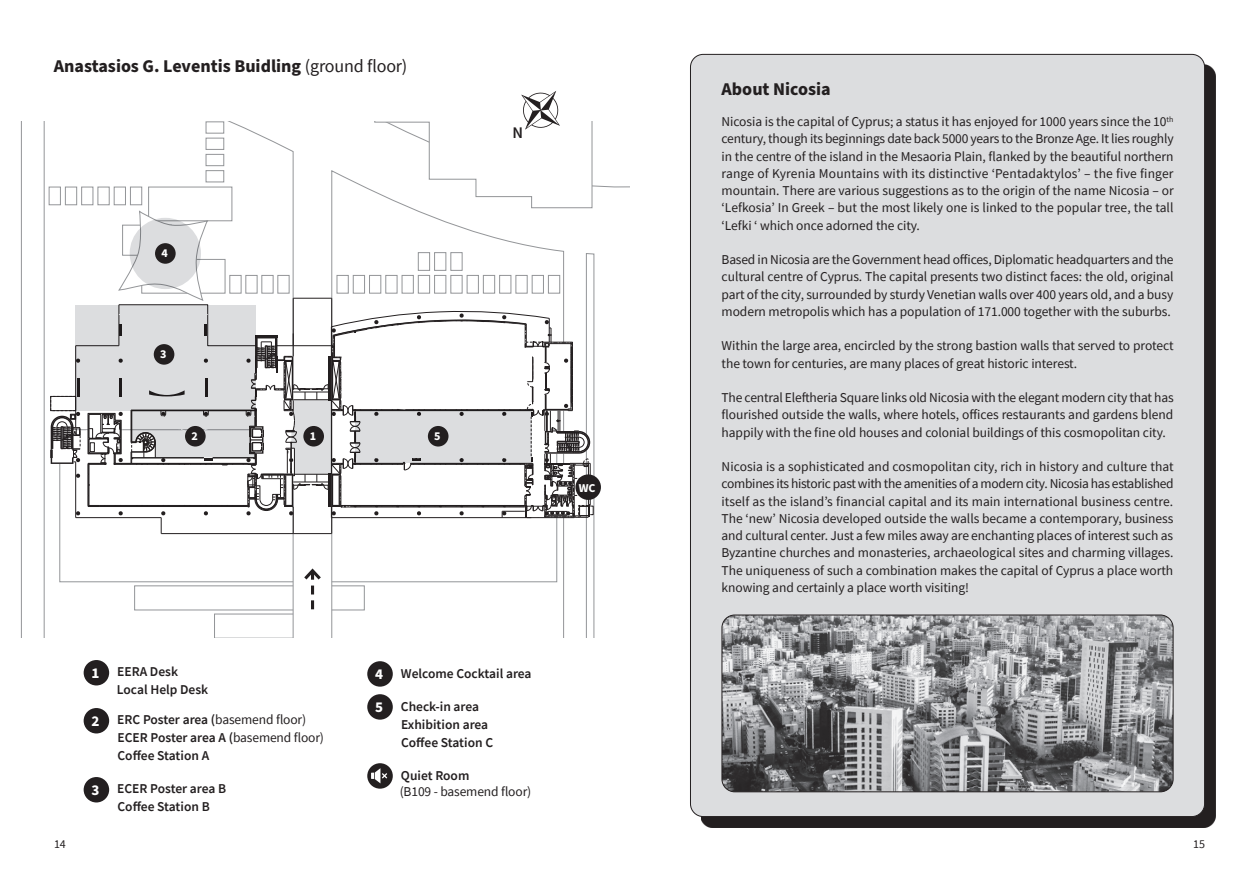
<style>
.page{position:relative;width:1259px;height:893px;background:#fff}
.page>*{position:absolute;margin:0;border:0;box-sizing:border-box;transform-origin:0 0}
.t1{font:700 18px "Source Sans Pro";color:#231f20}
.t2{font:600 16.2px "Source Sans Pro";color:#231f20}
.t3{font:700 15px "Source Sans Pro";color:#fff}
.t4{font:13.5px/17.2px "Source Sans Pro";letter-spacing:-.005em;color:#231f20;text-align:justify}
.t5{font:600 13.5px "Source Sans Pro";color:#231f20}
.t6{font:700 12px "Source Sans Pro";color:#fff}
.t7{font:12px "Source Sans Pro";color:#231f20}
.s1{font-weight:400}
</style>
<div class="page">
<img style="left:20px;top:121px;width:609px;height:517px">
<hr style="left:75px;top:346px;width:1px;height:81px;background:#231f20">
<hr style="left:75px;top:462px;width:1px;height:56px;background:#231f20">
<svg style="left:76px;top:511px;width:4px;height:4px"></svg>
<svg style="left:76px;top:474px;width:4px;height:4px"></svg>
<hr style="left:76px;top:517px;width:85px;height:1px;background:#231f20">
<svg style="left:50px;top:412px;width:31px;height:52px"></svg>
<div style="left:50px;top:396px;width:26px;height:15px;border:1px solid #231f20"></div>
<div style="left:84px;top:660px;width:25px;height:25px;background:#231f20;border-radius:50%"></div>
<div style="left:84px;top:708px;width:25px;height:25px;background:#231f20;border-radius:50%"></div>
<div style="left:84px;top:777px;width:25px;height:25px;background:#231f20;border-radius:50%"></div>
<div style="left:76px;top:305px;width:180px;height:105px;background:#dcdddf"></div>
<svg style="left:301px;top:566px;width:23px;height:43px"></svg>
<div style="left:575px;top:474px;width:26px;height:26px;background:#231f20;border-radius:50%"></div>
<svg style="left:87px;top:91px;width:506px;height:443px"></svg>
<div style="left:155px;top:243px;width:21px;height:21px;background:#231f20;border-radius:50%"></div>
<div style="left:185px;top:426px;width:21px;height:20px;background:#231f20;border-radius:50%"></div>
<div style="left:303px;top:426px;width:21px;height:20px;background:#231f20;border-radius:50%"></div>
<div style="left:367px;top:661px;width:26px;height:26px;background:#231f20;border-radius:50%"></div>
<div style="left:367px;top:694px;width:26px;height:26px;background:#231f20;border-radius:50%"></div>
<svg style="left:367px;top:763px;width:26px;height:26px"></svg>
<svg style="left:371px;top:768px;width:16px;height:15px"></svg>
<div style="left:700px;top:64px;width:515px;height:763px;background:#231f20"></div>
<div style="left:690px;top:54px;width:514px;height:762px;background:#dcdddf;border-radius:13px"></div>
<img style="left:723px;top:615px;width:450px;height:177px">
<div style="left:721px;top:615px;width:452px;height:177px;border:1px solid #231f20;border-radius:13px"></div>
<p class="t1" style="left:54px;top:54px;width:355px">Anastasios G. Leventis Buidling <span class="s1">(ground floor)</span></p>
<p class="t6" style="left:161px;top:245px;width:8px">4</p>
<p class="t6" style="left:160px;top:346px;width:8px">3</p>
<p class="t6" style="left:191px;top:428px;width:8px">2</p>
<p class="t6" style="left:310px;top:428px;width:8px">1</p>
<p class="t6" style="left:434px;top:428px;width:8px">5</p>
<p class="t2" style="left:512px;top:122px;width:12px">N</p>
<p class="t6" style="left:579px;top:479px;width:18px">WC</p>
<p class="t3" style="left:92px;top:663px;width:9px">1</p>
<p class="t5" style="left:117px;top:663px;width:62px">EERA Desk</p>
<p class="t5" style="left:117px;top:681px;width:93px">Local Help Desk</p>
<p class="t3" style="left:92px;top:711px;width:9px">2</p>
<p class="t5" style="left:117px;top:711px;width:190px">ERC Poster area (<span class="s1">basemend floor)</span></p>
<p class="t5" style="left:118px;top:729px;width:208px">ECER Poster area A (<span class="s1">basemend floor)</span></p>
<p class="t5" style="left:118px;top:747px;width:93px">Coffee Station A</p>
<p class="t3" style="left:92px;top:780px;width:9px">3</p>
<p class="t5" style="left:117px;top:780px;width:110px">ECER Poster area B</p>
<p class="t5" style="left:118px;top:798px;width:94px">Coffee Station B</p>
<p class="t3" style="left:375px;top:664px;width:9px">4</p>
<p class="t5" style="left:401px;top:664px;width:132px">Welcome Cocktail area</p>
<p class="t3" style="left:375px;top:697px;width:9px">5</p>
<p class="t5" style="left:401px;top:697px;width:80px">Check-in area</p>
<p class="t5" style="left:401px;top:715px;width:89px">Exhibition area</p>
<p class="t5" style="left:401px;top:733px;width:93px">Coffee Station C</p>
<p class="t5" style="left:401px;top:766px;width:70px">Quiet Room</p>
<p class="t4" style="left:400px;top:783px;width:133px">(B109 - basemend floor)</p>
<p class="t1" style="left:721px;top:77px;width:111px">About Nicosia</p>
<p class="t4" style="left:721px;top:113px;width:454px">Nicosia is the capital of Cyprus; a status it has enjoyed for 1000 years since the 10<sup>th </sup>century, though its beginnings date back 5000 years to the Bronze Age. It lies roughly in the centre of the island in the Mesaoria Plain, flanked by the beautiful northern range of Kyrenia Mountains with its distinctive ‘Pentadaktylos’ – the five finger mountain. There are various suggestions as to the origin of the name Nicosia – or ‘Lefkosia’ In Greek – but the most likely one is linked to the popular tree, the tall ‘Lefki ‘ which once adorned the city.</p>
<p class="t4" style="left:721px;top:251px;width:453px">Based in Nicosia are the Government head offices, Diplomatic headquarters and the cultural centre of Cyprus. The capital presents two distinct faces: the old, original part of the city, surrounded by sturdy Venetian walls over 400 years old, and a busy modern metropolis which has a population of 171.000 together with the suburbs.</p>
<p class="t4" style="left:721px;top:337px;width:454px">Within the large area, encircled by the strong bastion walls that served to protect the town for centuries, are many places of great historic interest.</p>
<p class="t4" style="left:721px;top:389px;width:454px">The central Eleftheria Square links old Nicosia with the elegant modern city that has flourished outside the walls, where hotels, offices restaurants and gardens blend happily with the fine old houses and colonial buildings of this cosmopolitan city.</p>
<p class="t4" style="left:721px;top:458px;width:454px">Nicosia is a sophisticated and cosmopolitan city, rich in history and culture that combines its historic past with the amenities of a modern city. Nicosia has established itself as the island’s financial capital and its main international business centre.<br>The ‘new’ Nicosia developed outside the walls became a contemporary, business and cultural center. Just a few miles away are enchanting places of interest such as Byzantine churches and monasteries, archaeological sites and charming villages.<br>The uniqueness of such a combination makes the capital of Cyprus a place worth knowing and certainly a place worth visiting!</p>
<p class="t7" style="left:54px;top:836px;width:13px">14</p>
<p class="t7" style="left:1193px;top:836px;width:13px">15</p>
</div>
